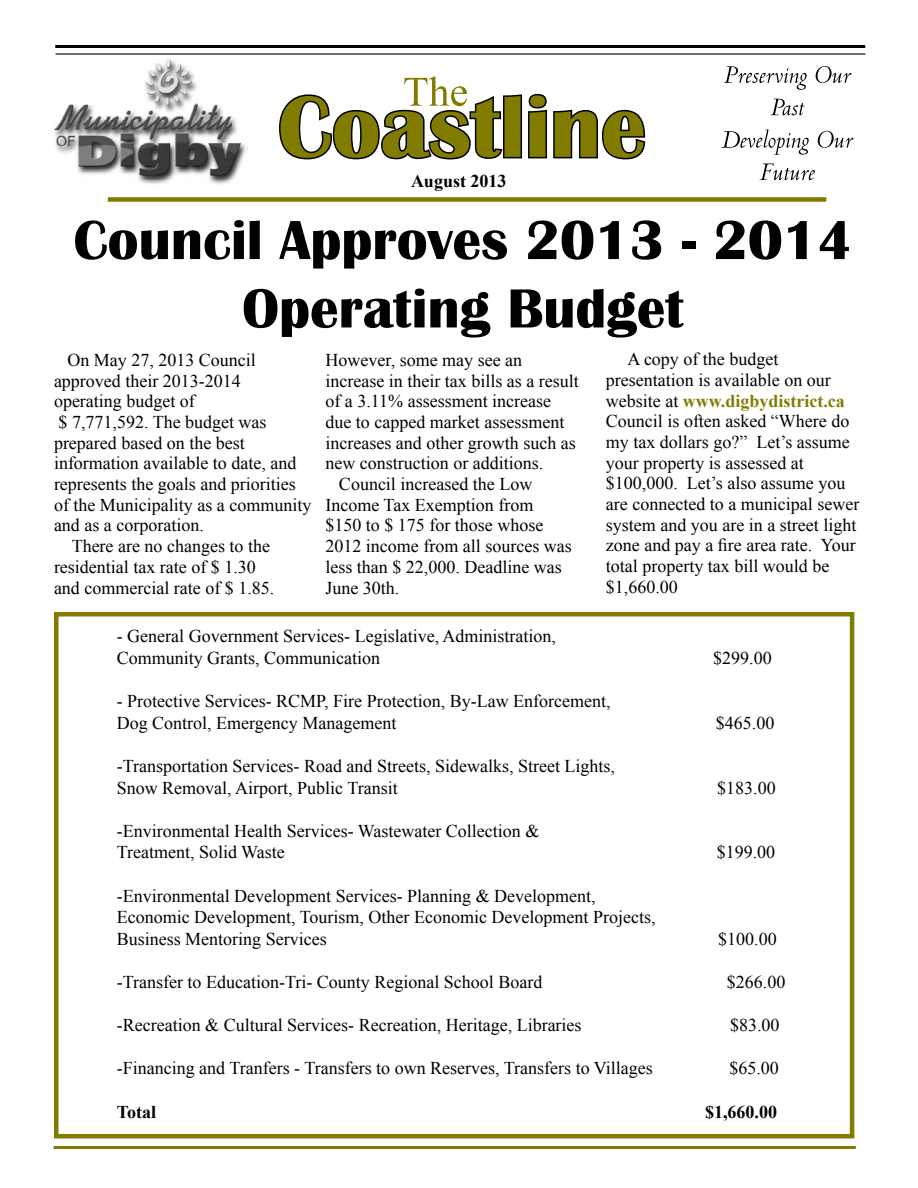
<style>
.page{position:relative;width:918px;height:1188px;background:#fff}
.page>*{position:absolute;margin:0;border:0;box-sizing:border-box;transform-origin:0 0}
.t1{font:700 90px "Britannic";color:#817c00}
.t2{font:700 57px/68.4px "Britannic";color:#000;text-align:center}
.t3{font:18px/20.7px "Times New Roman";color:#000}
.t4{font:700 18px "Times New Roman";color:#000}
.s1{font-weight:700;color:#817c00}
</style>
<div class="page">
<div style="left:54px;top:612px;width:800px;height:526px;border:4px solid #817c00"></div>
<div style="left:108px;top:197px;width:718px;height:5px;background:#817c00"></div>
<hr style="left:54px;top:1146px;width:802px;height:3px;background:#817c00">
<hr style="left:55px;top:45px;width:810px;height:3px;background:#000">
<svg style="left:724px;top:66px;width:127px;height:24px"></svg>
<svg style="left:771px;top:99px;width:34px;height:16px"></svg>
<svg style="left:721px;top:129px;width:132px;height:26px"></svg>
<svg style="left:760px;top:164px;width:55px;height:16px"></svg>
<img style="left:53px;top:59px;width:194px;height:125px">
<hr style="left:56px;top:53px;width:810px;height:2px;background:#000">
<svg style="left:279px;top:77px;width:367px;height:83px"></svg>
<h1 class="t1" style="left:278px;top:76px;width:370px">Coastline</h1>
<p class="t4" style="left:411px;top:168px;width:97px">August 2013</p>
<h2 class="t2" style="left:73px;top:206px;width:780px">Council Approves 2013 - 2014<br>Operating Budget</h2>
<p class="t3" style="left:68px;top:349px;width:190px">On May 27, 2013 Council</p>
<p class="t3" style="left:54px;top:370px;width:188px">approved their 2013-2014</p>
<p class="t3" style="left:54px;top:391px;width:142px">operating budget of</p>
<p class="t3" style="left:58px;top:411px;width:210px">$ 7,771,592. The budget was</p>
<p class="t3" style="left:54px;top:432px;width:192px">prepared based on the best</p>
<p class="t3" style="left:54px;top:453px;width:244px">information available to date, and</p>
<p class="t3" style="left:54px;top:473px;width:243px">represents the goals and priorities</p>
<p class="t3" style="left:54px;top:494px;width:259px">of the Municipality as a community</p>
<p class="t3" style="left:54px;top:515px;width:151px">and as a corporation.</p>
<p class="t3" style="left:72px;top:535px;width:200px">There are no changes to the</p>
<p class="t3" style="left:54px;top:556px;width:203px">residential tax rate of $ 1.30</p>
<p class="t3" style="left:54px;top:577px;width:222px">and commercial rate of $ 1.85.</p>
<p class="t3" style="left:606px;top:349px;width:255px;text-indent:22px">A copy of the budget presentation is available on our website at <span class="s1">www.digbydistrict.ca<br></span>Council is often asked “Where do my tax dollars go?” Let’s assume your property is assessed at $100,000. Let’s also assume you are connected to a municipal sewer system and you are in a street light zone and pay a fire area rate. Your total property tax bill would be $1,660.00</p>
<p class="t3" style="left:325px;top:349px;width:198px">However, some may see an</p>
<p class="t3" style="left:325px;top:370px;width:255px">increase in their tax bills as a result</p>
<p class="t3" style="left:325px;top:391px;width:227px">of a 3.11% assessment increase</p>
<p class="t3" style="left:325px;top:411px;width:240px">due to capped market assessment</p>
<p class="t3" style="left:325px;top:432px;width:252px">increases and other growth such as</p>
<p class="t3" style="left:325px;top:453px;width:219px">new construction or additions.</p>
<p class="t3" style="left:339px;top:473px;width:195px">Council increased the Low</p>
<p class="t3" style="left:325px;top:494px;width:209px">Income Tax Exemption from</p>
<p class="t3" style="left:325px;top:515px;width:219px">$150 to $ 175 for those whose</p>
<p class="t3" style="left:325px;top:535px;width:248px">2012 income from all sources was</p>
<p class="t3" style="left:325px;top:556px;width:238px">less than $ 22,000. Deadline was</p>
<p class="t3" style="left:325px;top:577px;width:75px">June 30th.</p>
<p class="t3" style="left:117px;top:625px;width:441px;line-height:21.6px">- General Government Services- Legislative, Administration,<br>Community Grants, Communication</p>
<p class="t3" style="left:117px;top:690px;width:495px;line-height:21.6px">- Protective Services- RCMP, Fire Protection, By-Law Enforcement,<br>Dog Control, Emergency Management</p>
<p class="t3" style="left:117px;top:755px;width:500px;line-height:21.6px">-Transportation Services- Road and Streets, Sidewalks, Street Lights,<br>Snow Removal, Airport, Public Transit</p>
<p class="t3" style="left:117px;top:820px;width:424px;line-height:21.6px">-Environmental Health Services- Wastewater Collection &amp;<br>Treatment, Solid Waste</p>
<p class="t3" style="left:117px;top:885px;width:540px;line-height:21.6px">-Environmental Development Services- Planning &amp; Development,<br>Economic Development, Tourism, Other Economic Development Projects,<br>Business Mentoring Services</p>
<p class="t3" style="left:713px;top:647px;width:60px">$299.00</p>
<p class="t3" style="left:716px;top:712px;width:60px">$465.00</p>
<p class="t3" style="left:717px;top:777px;width:60px">$183.00</p>
<p class="t3" style="left:717px;top:842px;width:60px">$199.00</p>
<p class="t3" style="left:718px;top:928px;width:60px">$100.00</p>
<p class="t3" style="left:117px;top:971px;width:427px">-Transfer to Education-Tri- County Regional School Board</p>
<p class="t3" style="left:727px;top:971px;width:60px">$266.00</p>
<p class="t3" style="left:117px;top:1015px;width:466px">-Recreation &amp; Cultural Services- Recreation, Heritage, Libraries</p>
<p class="t3" style="left:730px;top:1015px;width:51px">$83.00</p>
<p class="t3" style="left:117px;top:1058px;width:538px">-Financing and Tranfers - Transfers to own Reserves, Transfers to Villages</p>
<p class="t3" style="left:729px;top:1058px;width:51px">$65.00</p>
<p class="t4" style="left:117px;top:1099px;width:41px">Total</p>
<p class="t4" style="left:705px;top:1099px;width:73px">$1,660.00</p>
</div>
